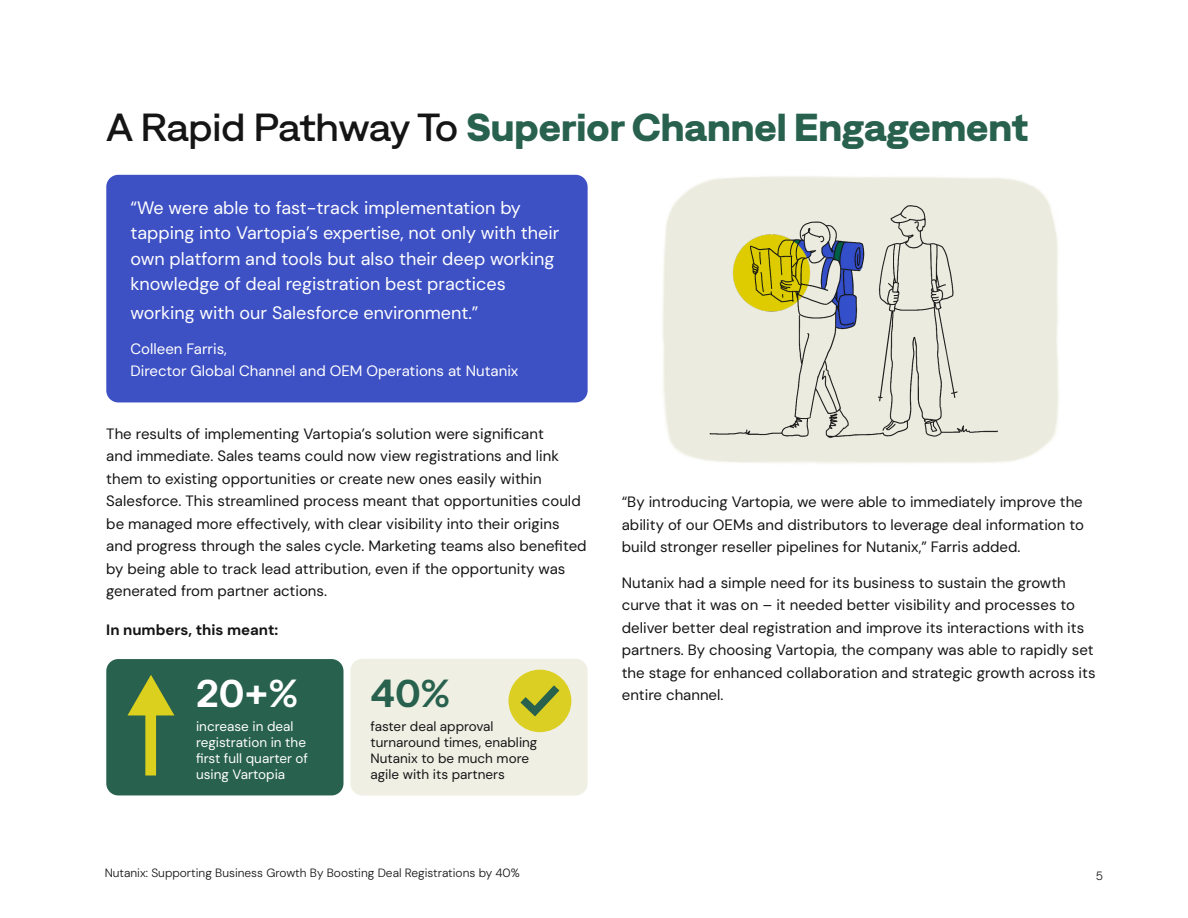
<style>
.page{position:relative;width:1188px;height:918px;background:#fff}
.page>*{position:absolute;margin:0;border:0;box-sizing:border-box;transform-origin:0 0}
.Body_Copy{font:700 39px "Denim INKWD";color:#28614d}
.Body_Copy-2{font:600 39px "Denim INKWD";color:#fff}
.Body_Copy-3{font:600 39px "Denim INKWD";color:#28614d}
.Body_Copy-4{font:18px/25.5px "DM Sans 18 pt";color:#fff}
.Body_Copy-5{font:15px/22.5px "DM Sans 18 pt";color:#161516}
.Body_Copy-6{font:15px/22.5px "DM Sans 18 pt";color:#fff}
.Body_Copy-7{font:700 15px "DM Sans 18 pt";color:#161516}
.Body_Copy-8{font:13.5px/16.2px "DM Sans 18 pt";color:#161516}
.Body_Copy-9{font:13.5px/16.2px "DM Sans 18 pt";color:#fff}
.t1{font:300 12px "DM Sans 18 pt";color:#161516}
.s1{font-weight:500;color:#161516}
</style>
<div class="page">
<div style="left:106px;top:175px;width:482px;height:227px;background:#3d50c4;border-radius:12px"></div>
<div style="left:106px;top:659px;width:238px;height:136px;background:#28614d;border-radius:12px"></div>
<div style="left:350px;top:659px;width:238px;height:136px;background:#efefe4;border-radius:12px"></div>
<svg style="left:127px;top:675px;width:47px;height:101px"></svg>
<div style="left:508px;top:670px;width:63px;height:62px;background:#dccf23;border-radius:50%"></div>
<svg style="left:512px;top:677px;width:55px;height:45px"></svg>
<img style="left:662px;top:176px;width:397px;height:288px">
<img style="left:670px;top:189px;width:375px;height:268px">
<p class="Body_Copy" style="left:106px;top:98px;width:924px"><span class="s1">A Rapid Pathway To</span> Superior Channel Engagement</p>
<p class="Body_Copy-4" style="left:130px;top:194px;width:430px">“We were able to fast-track implementation by tapping into Vartopia’s expertise, not only with their own platform and tools but also their deep working knowledge of deal registration best practices</p>
<p class="Body_Copy-4" style="left:130px;top:299px;width:350px">working with our Salesforce environment.”</p>
<p class="Body_Copy-6" style="left:130px;top:337px;width:389px">Colleen Farris,<br>Director Global Channel and OEM Operations at Nutanix</p>
<p class="Body_Copy-5" style="left:106px;top:422px;width:482px">The results of implementing Vartopia’s solution were significant<br>and immediate. Sales teams could now view registrations and link them to existing opportunities or create new ones easily within Salesforce. This streamlined process meant that opportunities could be managed more effectively, with clear visibility into their origins and progress through the sales cycle. Marketing teams also benefited by being able to track lead attribution, even if the opportunity was generated from partner actions.</p>
<p class="Body_Copy-7" style="left:106px;top:620px;width:174px">In numbers, this meant:</p>
<p class="Body_Copy-2" style="left:196px;top:665px;width:103px">20+%</p>
<p class="Body_Copy-3" style="left:370px;top:665px;width:81px">40%</p>
<p class="Body_Copy-9" style="left:196px;top:718px;width:114px">increase in deal registration in the first full quarter of using Vartopia</p>
<p class="Body_Copy-8" style="left:370px;top:718px;width:168px">faster deal approval turnaround times, enabling<br>Nutanix to be much more agile with its partners</p>
<p class="Body_Copy-5" style="left:622px;top:491px;width:464px;text-align:justify">“By introducing Vartopia, we were able to immediately improve the ability of our OEMs and distributors to leverage deal information to build stronger reseller pipelines for Nutanix,” Farris added.</p>
<p class="Body_Copy-5" style="left:622px;top:571px;width:475px">Nutanix had a simple need for its business to sustain the growth curve that it was on – it needed better visibility and processes to deliver better deal registration and improve its interactions with its partners. By choosing Vartopia, the company was able to rapidly set the stage for enhanced collaboration and strategic growth across its entire channel.</p>
<p class="t1" style="left:105px;top:865px;width:417px">Nutanix: Supporting Business Growth By Boosting Deal Registrations by 40%</p>
<p class="t1" style="left:1096px;top:868px;width:9px">5</p>
</div>
